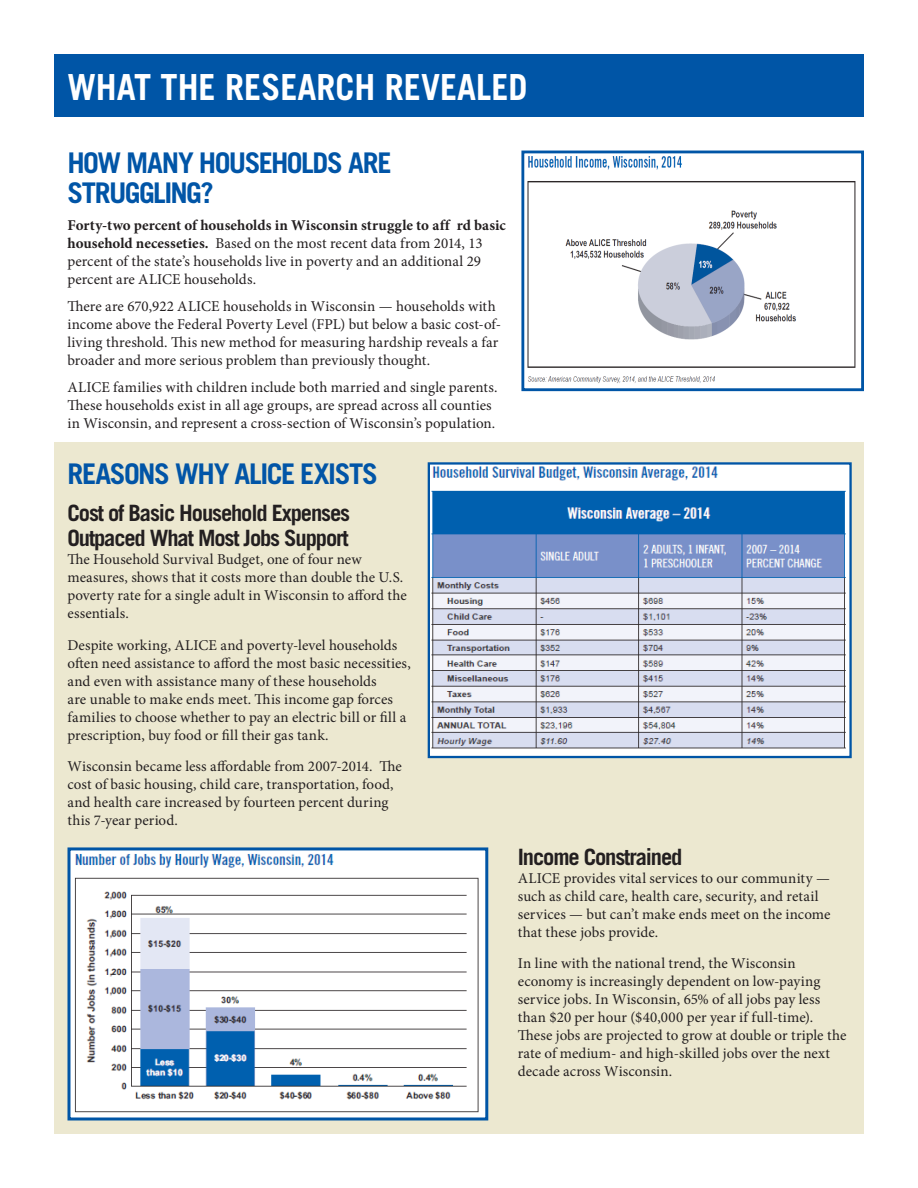
<style>
.page{position:relative;width:918px;height:1188px;background:#fff}
.page>*{position:absolute;margin:0;border:0;box-sizing:border-box;transform-origin:0 0}
.t1{font:700 36px "Trade Gothic";color:#fff;scale:.95 1}
.t2{font:700 28.5px/30px "Trade Gothic";letter-spacing:-.05em;color:#0155a7}
.t3{font:700 22.5px/25.5px "Trade Gothic";letter-spacing:-.05em;color:#231f20}
.t4{font:15px/18px "Minion Pro";letter-spacing:.005em;color:#231f20}
.s1{font-weight:700}
</style>
<div class="page">
<div style="left:54px;top:443px;width:810px;height:691px;background:#ece8d0"></div>
<div style="left:54px;top:54px;width:810px;height:63px;background:#0055a6"></div>
<img style="left:72px;top:851px;width:412px;height:265px">
<div style="left:68px;top:847px;width:420px;height:273px;border:3px solid #0055a6"></div>
<img style="left:431px;top:465px;width:418px;height:290px">
<div style="left:428px;top:462px;width:424px;height:296px;border:2px solid #0055a6"></div>
<img style="left:527px;top:156px;width:329px;height:228px">
<div style="left:521px;top:151px;width:343px;height:240px;border:3px solid #0055a6"></div>
<p class="t1" style="left:68px;top:65px;width:486px">WHAT THE RESEARCH REVEALED</p>
<p class="t2" style="left:68px;top:147px;width:326px">HOW MANY HOUSEHOLDS ARE<br>STRUGGLING?</p>
<p class="t4" style="left:68px;top:216px;width:440px"><span class="s1">Forty-two percent of households in Wisconsin struggle to aff rd basic household necesseties.</span> Based on the most recent data from 2014, 13 percent of the state’s households live in poverty and an additional 29 percent are ALICE households.</p>
<p class="t4" style="left:68px;top:297px;width:435px">There are 670,922 ALICE households in Wisconsin — households with income above the Federal Poverty Level (FPL) but below a basic cost-of&shy;living threshold. This new method for measuring hardship reveals a far broader and more serious problem than previously thought.</p>
<p class="t4" style="left:68px;top:378px;width:432px">ALICE families with children include both married and single parents.<br>These households exist in all age groups, are spread across all counties in Wisconsin, and represent a cross-section of Wisconsin’s population.</p>
<p class="t2" style="left:68px;top:459px;width:312px">REASONS WHY ALICE EXISTS</p>
<p class="t3" style="left:68px;top:499px;width:284px">Cost of Basic Household Expenses<br>Outpaced What Most Jobs Support</p>
<p class="t4" style="left:68px;top:550px;width:341px">The Household Survival Budget, one of four new measures, shows that it costs more than double the U.S. poverty rate for a single adult in Wisconsin to afford the essentials.</p>
<p class="t4" style="left:68px;top:636px;width:345px">Despite working, ALICE and poverty-level households often need assistance to afford the most basic necessities, and even with assistance many of these households<br>are unable to make ends meet. This income gap forces families to choose whether to pay an electric bill or fill a prescription, buy food or fill their gas tank.</p>
<p class="t4" style="left:68px;top:757px;width:336px">Wisconsin became less affordable from 2007-2014. The cost of basic housing, child care, transportation, food, and health care increased by fourteen percent during this 7-year period.</p>
<p class="t3" style="left:518px;top:843px;width:166px">Income Constrained</p>
<p class="t4" style="left:518px;top:869px;width:314px">ALICE provides vital services to our community — such as child care, health care, security, and retail services — but can’t make ends meet on the income that these jobs provide.</p>
<p class="t4" style="left:518px;top:954px;width:330px">In line with the national trend, the Wisconsin economy is increasingly dependent on low-paying service jobs. In Wisconsin, 65% of all jobs pay less than $20 per hour ($40,000 per year if full-time).<br>These jobs are projected to grow at double or triple the rate of medium- and high-skilled jobs over the next decade across Wisconsin.</p>
</div>
